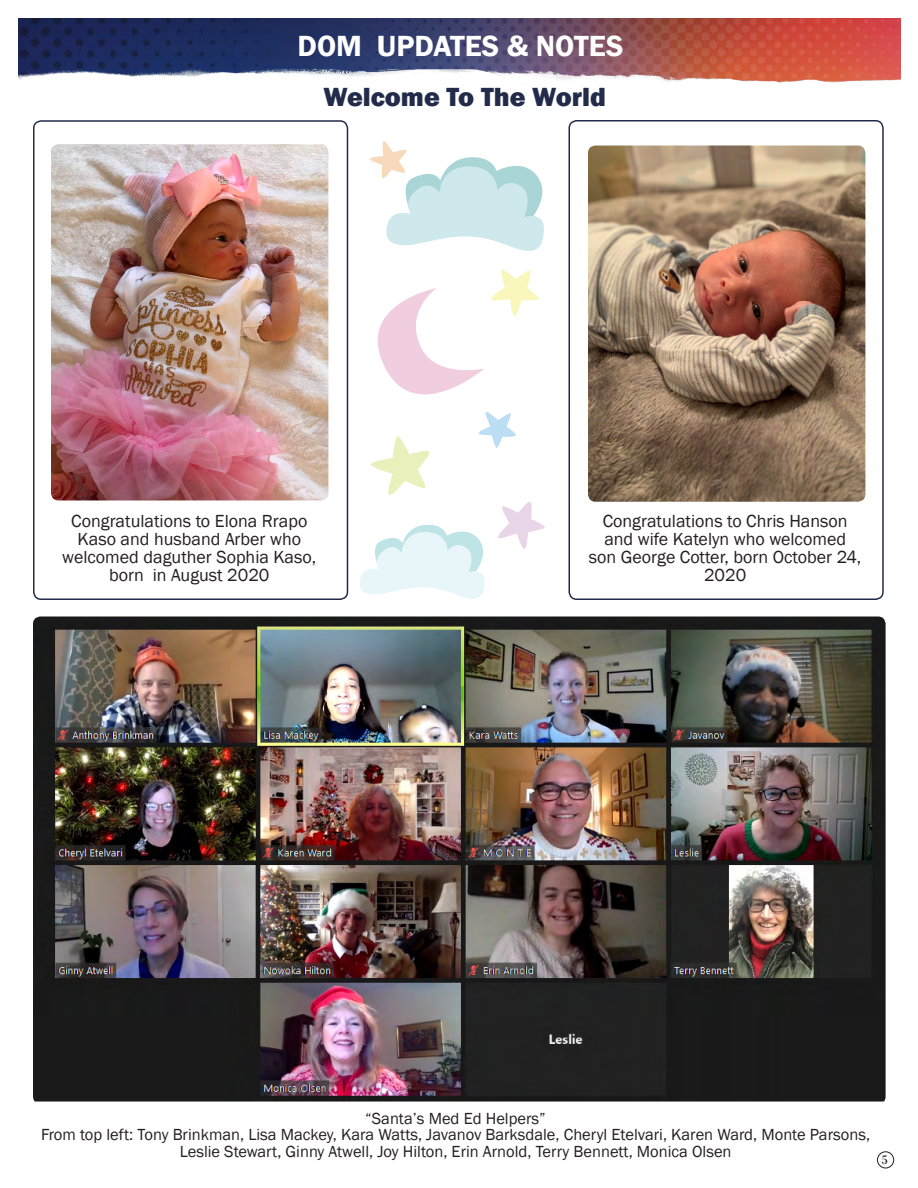
<style>
.page{position:relative;width:918px;height:1188px;background:#fff}
.page>*{position:absolute;margin:0;border:0;box-sizing:border-box;transform-origin:0 0}
.t1{font:600 30px "Franklin Gothic";color:#fff}
.t2{font:800 27px "Franklin Gothic";color:#222c4a}
.t3{font:18px/18px "Franklin Gothic";color:#231f20;text-align:center}
.t4{font:16.5px/16.5px "Franklin Gothic";color:#231f20;text-align:center}
.t5{font:13.5px "Bodoni";color:#231f20}
</style>
<div class="page">
<img style="left:19px;top:18px;width:882px;height:65px">
<img style="left:33px;top:616px;width:853px;height:486px">
<img style="left:588px;top:146px;width:277px;height:356px">
<div style="left:568px;top:120px;width:316px;height:480px;border:2px solid #222c4a;border-radius:8px"></div>
<img style="left:51px;top:144px;width:277px;height:356px">
<div style="left:33px;top:120px;width:315px;height:480px;border:2px solid #222c4a;border-radius:8px"></div>
<svg style="left:370px;top:141px;width:174px;height:110px"></svg>
<svg style="left:360px;top:269px;width:185px;height:330px"></svg>
<div style="left:877px;top:1152px;width:17px;height:16px;border:1px solid #231f20;border-radius:50%"></div>
<h1 class="t1" style="left:298px;top:27px;width:327px">DOM UPDATES &amp; NOTES</h1>
<h2 class="t2" style="left:323px;top:80px;width:284px">Welcome To The World</h2>
<p class="t3" style="left:62px;top:513px;width:256px">Congratulations to Elona Rrapo<br>Kaso and husband Arber who welcomed daguther Sophia Kaso, born in August 2020</p>
<p class="t3" style="left:589px;top:513px;width:274px">Congratulations to Chris Hanson and wife Katelyn who welcomed son George Cotter, born October 24,<br>2020</p>
<p class="t4" style="left:41px;top:1110px;width:831px">“Santa’s Med Ed Helpers”<br>From top left: Tony Brinkman, Lisa Mackey, Kara Watts, Javanov Barksdale, Cheryl Etelvari, Karen Ward, Monte Parsons,<br>Leslie Stewart, Ginny Atwell, Joy Hilton, Erin Arnold, Terry Bennett, Monica Olsen</p>
<p class="t5" style="left:882px;top:1152px;width:8px">5</p>
</div>
